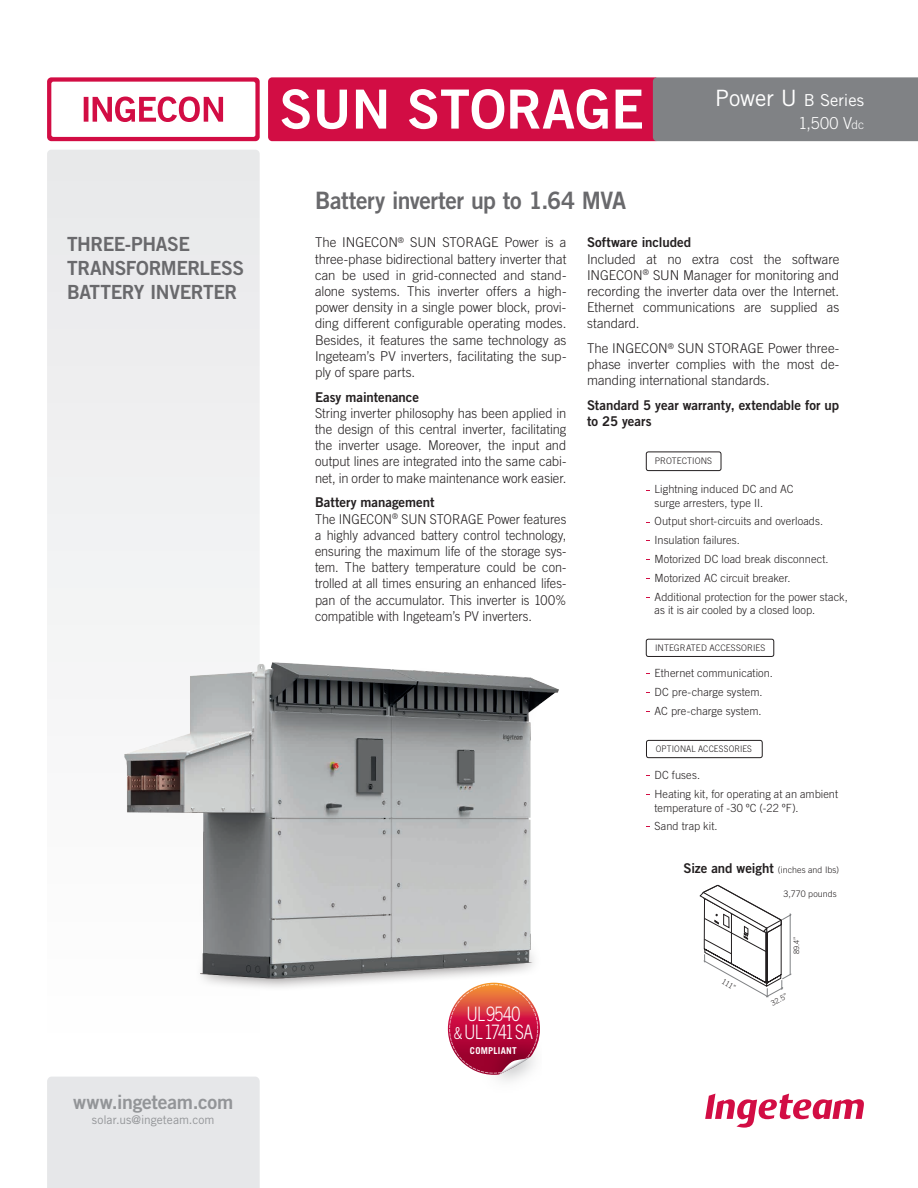
<style>
.page{position:relative;width:918px;height:1188px;background:#fff}
.page>*{position:absolute;margin:0;border:0;box-sizing:border-box;transform-origin:0 0}
.t1{font:54px "Trade Gothic LT Std Bd 2";color:#fff}
.t2{font:24px "Trade Gothic LT Std Bd 2";letter-spacing:-.02em;color:#69696c;scale:.96 1}
.t3{font:300 19.95px/18px "Trade Gothic LT Std";letter-spacing:-.065em;color:#fff;text-align:center;scale:.8 1}
.t4{font:19.5px/24px "Trade Gothic LT Std Bd 2";letter-spacing:-.025em;color:#69696c}
.t5{font:19.5px "Trade Gothic LT Std Bd 2";letter-spacing:-.015em;color:#939598}
.t6{font:16.5px "Trade Gothic LT Std";color:#fff}
.t7{font:300 16.5px "Trade Gothic LT Std";color:#fff}
.t8{font:300 13.5px/16.2px "Trade Gothic LT Std";letter-spacing:-.005em;color:#231f20;text-align:justify}
.t9{font:300 13.5px/16.2px "Trade Gothic LT Std";letter-spacing:-.005em;color:#231f20;text-align:justify;scale:.94 1}
.t10{font:300 13.5px/16.2px "Trade Gothic LT Std";letter-spacing:-.005em;color:#231f20;text-align:justify;scale:.96 1}
.t11{font:13.5px/16.2px "Trade Gothic LT Std Bd 2";color:#231f20}
.t12{font:12px "Trade Gothic LT Std";color:#939598}
.t13{font:300 11.25px/18.8px "Trade Gothic LT Std";letter-spacing:.005em;color:#231f20}
.t14{font:700 9.45px "Trade Gothic LT Std";letter-spacing:.03em;color:#fff}
.t15{font:300 9px "Trade Gothic LT Std";letter-spacing:.01em;color:#231f20}
.t16{font:300 9px "Trade Gothic LT Std";letter-spacing:.01em;color:#231f20;scale:.94 1}
.t17{font:300 7.5px "Trade Gothic LT Std";color:#231f20}
.s1{font-size:22.5px}
.s2{font-size:12.3px}
.s3{font-size:16.35px}
.s4{font-family:"Trade Gothic LT Std Bd 2";font-weight:400;font-size:13.5px}
</style>
<div class="page">
<div style="left:47px;top:77px;width:213px;height:64px;background:#d20d44;border-radius:4px"></div>
<div style="left:51px;top:82px;width:204px;height:55px;background:#fff;border-radius:2px"></div>
<div style="left:47px;top:150px;width:213px;height:904px;background:linear-gradient(to bottom,#e8e8ea,#fff);border-radius:4px"></div>
<div style="left:47px;top:1077px;width:213px;height:111px;background:#e6e7e9"></div>
<svg style="left:84px;top:97px;width:139px;height:25px"></svg>
<svg style="left:705px;top:1094px;width:159px;height:34px"></svg>
<svg style="left:268px;top:77px;width:650px;height:64px;background:#b13d5f"></svg>
<div style="left:646px;top:452px;width:75px;height:19px;border:1px solid #231f20;border-radius:2px"></div>
<div style="left:646px;top:639px;width:128px;height:18px;border:1px solid #231f20;border-radius:2px"></div>
<div style="left:646px;top:740px;width:116px;height:18px;border:1px solid #231f20;border-radius:2px"></div>
<svg style="left:700px;top:885px;width:92px;height:113px"></svg>
<svg style="left:448px;top:1004px;width:92px;height:71px;background:#c53d5e"></svg>
<img style="left:102px;top:637px;width:457px;height:367px">
<h3 class="t4" style="left:67px;top:232px;width:179px">THREE-PHASE<br>TRANSFORMERLESS<br>BATTERY INVERTER</h3>
<h3 class="t5" style="left:73px;top:1090px;width:161px">www.ingeteam.com</h3>
<p class="t12" style="left:92px;top:1113px;width:124px">solar.us@ingeteam.com</p>
<h1 class="t1" style="left:280px;top:76px;width:366px">SUN STORAGE</h1>
<h2 class="t2" style="left:315px;top:185px;width:325px">Battery inverter up to 1.64 MVA</h2>
<p class="t6" style="left:715px;top:90px;width:150px"><span class="s1">Power U</span> B Series</p>
<p class="t7" style="left:798px;top:113px;width:67px">1,500 V<span class="s2">dc</span></p>
<p class="t8" style="left:315px;top:234px;width:253px">The INGECON<sup>®</sup> SUN STORAGE Power is a three-phase bidirectional battery inverter that can be used in grid-connected and stand&shy;alone systems. This inverter offers a high&shy;power density in a single power block, provi&shy;ding different configurable operating modes.<br>Besides, it features the same technology as Ingeteam’s PV inverters, facilitating the sup&shy;ply of spare parts.</p>
<p class="t11" style="left:315px;top:388px;width:106px">Easy maintenance</p>
<p class="t10" style="left:315px;top:405px;width:263px">String inverter philosophy has been applied in the design of this central inverter, facilitating the inverter usage. Moreover, the input and output lines are integrated into the same cabi&shy;net, in order to make maintenance work easier.</p>
<p class="t11" style="left:315px;top:494px;width:121px">Battery management</p>
<p class="t9" style="left:315px;top:510px;width:269px">The INGECON<sup>®</sup> SUN STORAGE Power features a highly advanced battery control technology, ensuring the maximum life of the storage sys&shy;tem. The battery temperature could be con&shy;trolled at all times ensuring an enhanced lifes&shy;pan of the accumulator. This inverter is 100% compatible with Ingeteam’s PV inverters.</p>
<h3 class="t3" style="left:454px;top:1005px;width:101px">UL 9540<br><span class="s3">&amp;</span> UL 1741 SA</h3>
<p class="t14" style="left:470px;top:1045px;width:48px">COMPLIANT</p>
<p class="t11" style="left:587px;top:234px;width:105px">Software included</p>
<p class="t8" style="left:587px;top:250px;width:254px">Included at no extra cost the software INGECON<sup>®</sup> SUN Manager for monitoring and recording the inverter data over the Internet.<br>Ethernet communications are supplied as standard.</p>
<p class="t8" style="left:587px;top:340px;width:254px">The INGECON<sup>®</sup> SUN STORAGE Power three&shy;phase inverter complies with the most de&shy;manding international standards.</p>
<p class="t11" style="left:587px;top:397px;width:254px">Standard 5 year warranty, extendable for up to 25 years</p>
<p class="t15" style="left:655px;top:456px;width:59px">PROTECTIONS</p>
<p class="t13" style="left:655px;top:482px;width:141px;line-height:13.5px">Lightning induced DC and AC surge arresters, type II.</p>
<p class="t13" style="left:655px;top:512px;width:195px">Output short-circuits and overloads.<br>Insulation failures.<br>Motorized DC load break disconnect.<br>Motorized AC circuit breaker.<br>Additional protection for the power stack,</p>
<p class="t13" style="left:655px;top:601px;width:162px">as it is air cooled by a closed loop.</p>
<p class="t15" style="left:655px;top:642px;width:112px">INTEGRATED ACCESSORIES</p>
<p class="t13" style="left:655px;top:664px;width:120px">Ethernet communication.<br>DC pre-charge system.<br>AC pre-charge system.</p>
<p class="t16" style="left:656px;top:744px;width:104px">OPTIONAL ACCESSORIES</p>
<p class="t13" style="left:655px;top:766px;width:185px">DC fuses.<br>Heating kit, for operating at an ambient</p>
<p class="t13" style="left:655px;top:798px;width:145px">temperature of -30 ºC (-22 ºF).<br>Sand trap kit.</p>
<p class="t15" style="left:684px;top:864px;width:157px"><span class="s4">Size and weight</span> (inches and Ibs)</p>
<p class="t15" style="left:784px;top:889px;width:55px">3,770 pounds</p>
<p class="t17" style="left:792px;top:954px;width:19px;rotate:-90deg">89.4”</p>
<p class="t17" style="left:725px;top:977px;width:16px;rotate:30deg">111”</p>
<p class="t17" style="left:769px;top:1000px;width:19px;rotate:-28deg">32.5”</p>
</div>
